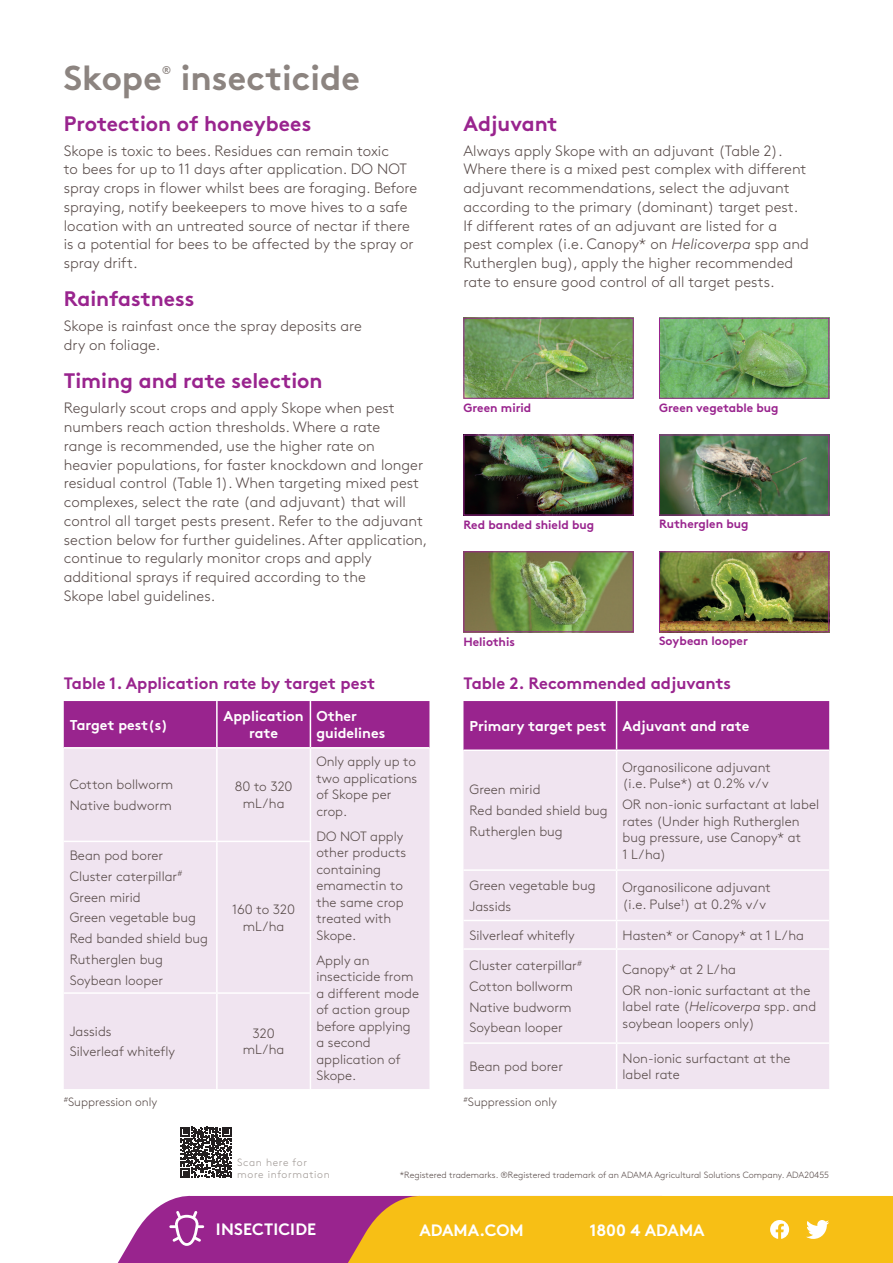
<style>
.page{position:relative;width:893px;height:1263px;background:#fff}
.page>*{position:absolute;margin:0;border:0;box-sizing:border-box;transform-origin:0 0}
.t1{font:700 34.5px "Brown Std";color:#8c8480}
.t2{font:700 21px "Brown Std";color:#99248e}
.t3{font:700 16.5px "Brown Std";color:#99248e}
.t4{font:700 16.5px "Brown Std";color:#fff}
.t5{font:300 15px/18.8px "Brown Std";color:#564947}
.t6{font:700 14.25px/17.1px "Brown Std";color:#fff;text-align:center}
.t7{font:300 13.5px/16.5px "Brown Std";color:#564947}
.t8{font:700 12px "Brown Std";color:#99248e}
.t9{font:300 12px "Brown Std";color:#564947}
.t10{font:700 11.4px "Brown Std";color:#8c8480}
.t11{font:300 10.5px/12px "Brown Std";letter-spacing:.06em;color:#9e9793}
.t12{font:300 9px "Brown Std";color:#564947}
.s1{font-style:italic}
</style>
<div class="page">
<svg style="left:181px;top:1127px;width:51px;height:51px"></svg>
<div style="left:64px;top:701px;width:365px;height:46px;background:#99248e"></div>
<div style="left:64px;top:748px;width:365px;height:341px;background:#f0e4f0"></div>
<hr style="left:216px;top:701px;width:2px;height:46px;background:#fff">
<hr style="left:310px;top:701px;width:1px;height:46px;background:#fff">
<hr style="left:216px;top:748px;width:2px;height:93px;background:#fff">
<hr style="left:310px;top:748px;width:1px;height:93px;background:#fff">
<hr style="left:64px;top:841px;width:153px;height:1px;background:#fff">
<hr style="left:217px;top:841px;width:94px;height:1px;background:#fff">
<hr style="left:216px;top:842px;width:2px;height:150px;background:#fff">
<hr style="left:310px;top:842px;width:1px;height:150px;background:#fff">
<hr style="left:64px;top:992px;width:153px;height:2px;background:#fff">
<hr style="left:217px;top:992px;width:94px;height:2px;background:#fff">
<hr style="left:216px;top:994px;width:2px;height:95px;background:#fff">
<hr style="left:310px;top:994px;width:1px;height:95px;background:#fff">
<div style="left:463px;top:701px;width:366px;height:48px;background:#99248e"></div>
<div style="left:463px;top:751px;width:366px;height:338px;background:#f0e4f0"></div>
<hr style="left:616px;top:701px;width:1px;height:48px;background:#fff">
<hr style="left:616px;top:751px;width:1px;height:118px;background:#fff">
<hr style="left:463px;top:869px;width:154px;height:2px;background:#fff">
<hr style="left:617px;top:869px;width:212px;height:2px;background:#fff">
<hr style="left:616px;top:871px;width:1px;height:49px;background:#fff">
<hr style="left:463px;top:920px;width:154px;height:1px;background:#fff">
<hr style="left:617px;top:920px;width:212px;height:1px;background:#fff">
<svg style="left:616px;top:921px;width:1px;height:27px"></svg>
<hr style="left:463px;top:948px;width:154px;height:2px;background:#fff">
<hr style="left:617px;top:948px;width:212px;height:2px;background:#fff">
<hr style="left:616px;top:950px;width:1px;height:92px;background:#fff">
<hr style="left:463px;top:1042px;width:154px;height:2px;background:#fff">
<hr style="left:617px;top:1042px;width:212px;height:2px;background:#fff">
<hr style="left:616px;top:1044px;width:1px;height:45px;background:#fff">
<svg style="left:117px;top:1195px;width:776px;height:68px;background:#dc9645"></svg>
<img style="left:661px;top:437px;width:166px;height:76px">
<div style="left:659px;top:435px;width:170px;height:80px;border:1px solid #99248e"></div>
<img style="left:465px;top:437px;width:167px;height:76px">
<div style="left:463px;top:435px;width:171px;height:80px;border:1px solid #99248e"></div>
<img style="left:661px;top:320px;width:166px;height:77px">
<div style="left:659px;top:318px;width:170px;height:81px;border:1px solid #99248e"></div>
<img style="left:465px;top:553px;width:167px;height:77px">
<div style="left:463px;top:551px;width:171px;height:81px;border:1px solid #99248e"></div>
<img style="left:661px;top:553px;width:166px;height:77px">
<div style="left:659px;top:551px;width:170px;height:81px;border:1px solid #99248e"></div>
<img style="left:465px;top:320px;width:167px;height:77px">
<div style="left:463px;top:318px;width:171px;height:81px;border:1px solid #99248e"></div>
<h1 class="t1" style="left:64px;top:57px;width:100px">Skope</h1>
<p class="t10" style="left:162px;top:63px;width:11px">®</p>
<h1 class="t1" style="left:181px;top:57px;width:181px">insecticide</h1>
<h2 class="t2" style="left:64px;top:110px;width:249px">Protection of honeybees</h2>
<p class="t5" style="left:64px;top:141px;width:355px">Skope is toxic to bees. Residues can remain toxic<br>to bees for up to 11 days after application. DO NOT spray crops in flower whilst bees are foraging. Before spraying, notify beekeepers to move hives to a safe location with an untreated source of nectar if there is a potential for bees to be affected by the spray or spray drift.</p>
<h2 class="t2" style="left:64px;top:286px;width:132px">Rainfastness</h2>
<p class="t5" style="left:64px;top:317px;width:300px">Skope is rainfast once the spray deposits are dry on foliage.</p>
<h2 class="t2" style="left:64px;top:368px;width:260px">Timing and rate selection</h2>
<p class="t5" style="left:64px;top:399px;width:365px">Regularly scout crops and apply Skope when pest numbers reach action thresholds. Where a rate<br>range is recommended, use the higher rate on heavier populations, for faster knockdown and longer residual control (Table 1). When targeting mixed pest complexes, select the rate (and adjuvant) that will control all target pests present. Refer to the adjuvant section below for further guidelines. After application, continue to regularly monitor crops and apply additional sprays if required according to the<br>Skope label guidelines.</p>
<p class="t3" style="left:64px;top:673px;width:313px">Table 1. Application rate by target pest</p>
<p class="t6" style="left:70px;top:716px;width:100px">Target pest(s)</p>
<p class="t6" style="left:224px;top:708px;width:82px">Application rate</p>
<p class="t6" style="left:316px;top:708px;width:70px;text-align:left">Other guidelines</p>
<p class="t7" style="left:70px;top:774px;width:105px;line-height:20.7px">Cotton bollworm<br>Native budworm</p>
<p class="t7" style="left:235px;top:779px;width:59px;text-align:center">80 to 320 mL/ha</p>
<p class="t7" style="left:316px;top:754px;width:102px">Only apply up to two applications of Skope per crop.</p>
<p class="t7" style="left:316px;top:828px;width:91px">DO NOT apply other products containing emamectin to the same crop treated with<br>Skope.</p>
<p class="t7" style="left:316px;top:952px;width:104px">Apply an insecticide from a different mode of action group before applying a second application of<br>Skope.</p>
<p class="t7" style="left:70px;top:845px;width:140px;line-height:20.7px">Bean pod borer<br>Cluster caterpillar<sup>#<br></sup>Green mirid<br>Green vegetable bug<br>Red banded shield bug<br>Rutherglen bug<br>Soybean looper</p>
<p class="t7" style="left:232px;top:901px;width:65px;text-align:center">160 to 320 mL/ha</p>
<p class="t7" style="left:70px;top:1021px;width:107px;line-height:20.7px">Jassids<br>Silverleaf whitefly</p>
<p class="t7" style="left:243px;top:1025px;width:43px;text-align:center">320 mL/ha</p>
<p class="t9" style="left:64px;top:1095px;width:95px"><sup>#</sup>Suppression only</p>
<h2 class="t2" style="left:463px;top:110px;width:96px">Adjuvant</h2>
<p class="t5" style="left:463px;top:141px;width:347px">Always apply Skope with an adjuvant (Table 2).<br>Where there is a mixed pest complex with different adjuvant recommendations, select the adjuvant according to the primary (dominant) target pest.<br>If different rates of an adjuvant are listed for a pest complex (i.e. Canopy* on <span class="s1">Helicoverpa</span> spp and Rutherglen bug), apply the higher recommended rate to ensure good control of all target pests.</p>
<p class="t8" style="left:463px;top:401px;width:69px">Green mirid</p>
<p class="t8" style="left:659px;top:401px;width:121px">Green vegetable bug</p>
<p class="t8" style="left:463px;top:517px;width:132px">Red banded shield bug</p>
<p class="t8" style="left:659px;top:517px;width:91px">Rutherglen bug</p>
<p class="t8" style="left:463px;top:634px;width:53px">Heliothis</p>
<p class="t8" style="left:659px;top:634px;width:90px">Soybean looper</p>
<p class="t3" style="left:463px;top:673px;width:269px">Table 2. Recommended adjuvants</p>
<p class="t6" style="left:469px;top:717px;width:281px">Primary target pest Adjuvant and rate</p>
<p class="t7" style="left:469px;top:780px;width:140px;line-height:20.7px">Green mirid<br>Red banded shield bug<br>Rutherglen bug</p>
<p class="t7" style="left:623px;top:759px;width:150px">Organosilicone adjuvant (i.e. Pulse*) at 0.2% v/v</p>
<p class="t7" style="left:623px;top:796px;width:198px">OR non-ionic surfactant at label rates (Under high Rutherglen bug pressure, use Canopy* at<br>1 L/ha)</p>
<p class="t7" style="left:469px;top:875px;width:128px;line-height:20.7px">Green vegetable bug<br>Jassids</p>
<p class="t7" style="left:623px;top:879px;width:150px">Organosilicone adjuvant (i.e. Pulse<sup>†</sup>) at 0.2% v/v</p>
<p class="t7" style="left:469px;top:927px;width:107px">Silverleaf whitefly</p>
<p class="t7" style="left:623px;top:927px;width:183px">Hasten* or Canopy* at 1 L/ha</p>
<p class="t7" style="left:469px;top:955px;width:114px;line-height:20.7px">Cluster caterpillar<sup>#<br></sup>Cotton bollworm<br>Native budworm<br>Soybean looper</p>
<p class="t7" style="left:623px;top:959px;width:189px;line-height:20.7px">Canopy* at 2 L/ha<br>OR non-ionic surfactant at the</p>
<p class="t7" style="left:623px;top:999px;width:195px">label rate (<span class="s1">Helicoverpa</span> spp. and soybean loopers only)</p>
<p class="t7" style="left:469px;top:1058px;width:95px">Bean pod borer</p>
<p class="t7" style="left:623px;top:1050px;width:169px">Non-ionic surfactant at the label rate</p>
<p class="t9" style="left:463px;top:1095px;width:95px"><sup>#</sup>Suppression only</p>
<p class="t11" style="left:237px;top:1156px;width:94px">Scan here for more information</p>
<p class="t12" style="left:400px;top:1170px;width:431px">*Registered trademarks. ®Registered trademark of an ADAMA Agricultural Solutions Company. ADA20455</p>
<p class="t4" style="left:216px;top:1219px;width:102px">INSECTICIDE</p>
<p class="t4" style="left:419px;top:1220px;width:106px">ADAMA.COM</p>
<p class="t4" style="left:589px;top:1220px;width:117px">1800 4 ADAMA</p>
</div>
